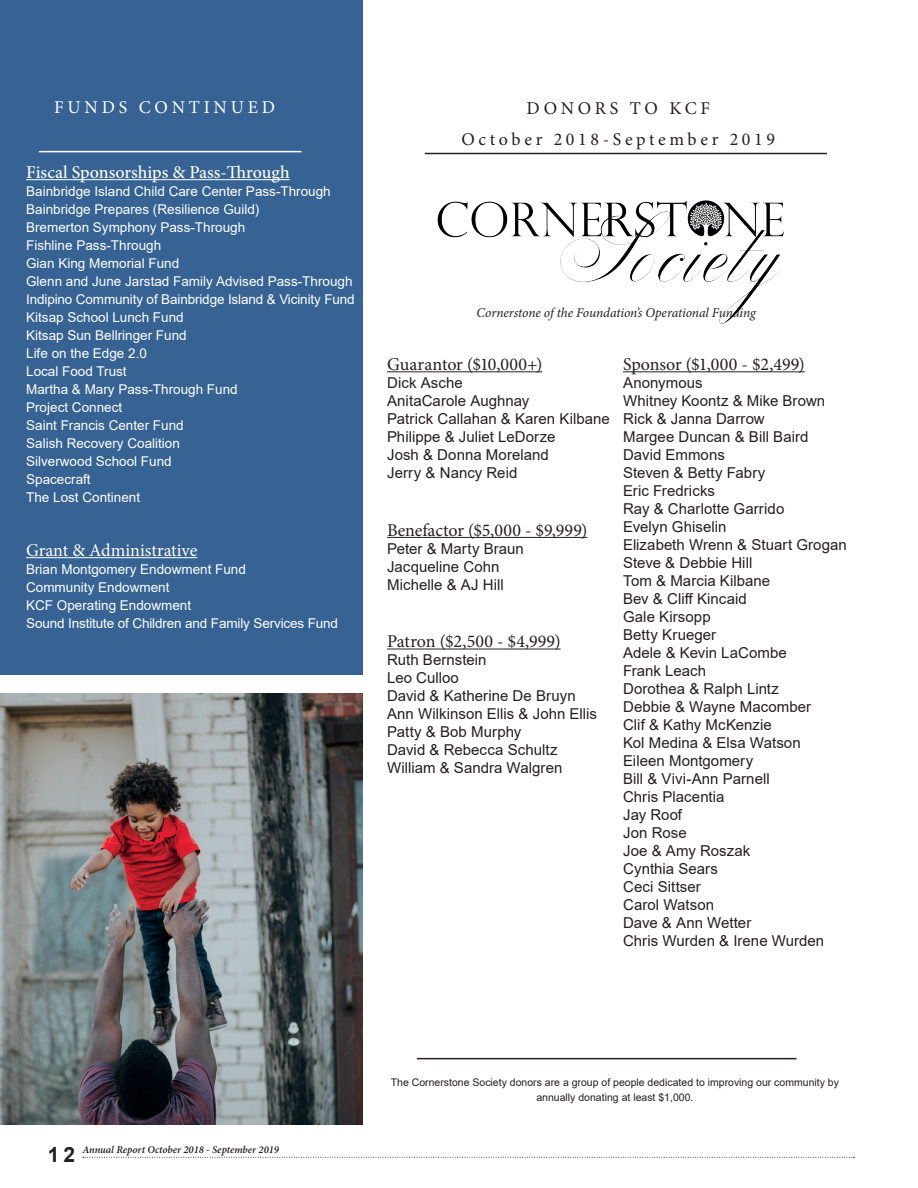
<style>
.page{position:relative;width:918px;height:1188px;background:#fff}
.page>*{position:absolute;margin:0;border:0;box-sizing:border-box;transform-origin:0 0}
.t1{font:700 21px "Arial";color:#231f20}
.t2{font:18px "Minion Pro";color:#231f20}
.t3{font:18px/31.2px "Minion Pro";letter-spacing:.2em;color:#231f20;text-align:center}
.t4{font:500 18px "Minion Pro";letter-spacing:-.005em;color:#fff}
.t5{font:18px "Minion Pro";color:#fff}
.t6{font:18px "Minion Pro";letter-spacing:.02em;color:#231f20}
.t7{font:18px "Minion Pro";letter-spacing:.21em;color:#fff}
.t8{font:15px/18px "Arial";letter-spacing:.005em;color:#231f20}
.t9{font:13.5px/18px "Arial";color:#fff}
.t10{font:italic 13.5px "Minion Pro";letter-spacing:-.01em;color:#231f20}
.t11{font:10.5px/15.8px "Arial";color:#231f20;text-align:center}
.t12{font:italic 600 10.5px "Minion Pro";color:#231f20}
</style>
<div class="page">
<svg style="left:83px;top:1157px;width:771px;height:1px"></svg>
<hr style="left:387px;top:371px;width:155px;height:1px;background:#231f20">
<hr style="left:387px;top:537px;width:200px;height:1px;background:#231f20">
<hr style="left:387px;top:649px;width:174px;height:1px;background:#231f20">
<hr style="left:417px;top:1058px;width:380px;height:1px;background:#231f20">
<img style="left:437px;top:200px;width:347px;height:124px">
<hr style="left:623px;top:371px;width:182px;height:1px;background:#231f20">
<div style="left:0;top:0;width:363px;height:674px;background:#366393"></div>
<hr style="left:425px;top:153px;width:402px;height:1px;background:#231f20">
<hr style="left:26px;top:179px;width:264px;height:1px;background:#fff">
<hr style="left:26px;top:557px;width:171px;height:1px;background:#fff">
<img style="left:0;top:694px;width:363px;height:430px">
<hr style="left:39px;top:151px;width:263px;height:1px;background:#fff">
<p class="t7" style="left:54px;top:95px;width:222px">FUNDS CONTINUED</p>
<p class="t4" style="left:26px;top:160px;width:265px">Fiscal Sponsorships &amp; Pass-Through</p>
<p class="t9" style="left:26px;top:182px;width:330px">Bainbridge Island Child Care Center Pass-Through<br>Bainbridge Prepares (Resilience Guild)<br>Bremerton Symphony Pass-Through<br>Fishline Pass-Through<br>Gian King Memorial Fund<br>Glenn and June Jarstad Family Advised Pass-Through<br>Indipino Community of Bainbridge Island &amp; Vicinity Fund<br>Kitsap School Lunch Fund<br>Kitsap Sun Bellringer Fund<br>Life on the Edge 2.0<br>Local Food Trust<br>Martha &amp; Mary Pass-Through Fund<br>Project Connect<br>Saint Francis Center Fund<br>Salish Recovery Coalition<br>Silverwood School Fund<br>Spacecraft<br>The Lost Continent</p>
<p class="t5" style="left:26px;top:538px;width:173px">Grant &amp; Administrative</p>
<p class="t9" style="left:26px;top:560px;width:313px">Brian Montgomery Endowment Fund<br>Community Endowment<br>KCF Operating Endowment<br>Sound Institute of Children and Family Services Fund</p>
<p class="t3" style="left:461px;top:92px;width:315px">DONORS TO KCF<br>October 2018-September 2019</p>
<p class="t10" style="left:477px;top:303px;width:281px">Cornerstone of the Foundation’s Operational Funding</p>
<p class="t6" style="left:387px;top:352px;width:157px">Guarantor ($10,000+)</p>
<p class="t8" style="left:387px;top:374px;width:224px">Dick Asche<br>AnitaCarole Aughnay<br>Patrick Callahan &amp; Karen Kilbane<br>Philippe &amp; Juliet LeDorze<br>Josh &amp; Donna Moreland<br>Jerry &amp; Nancy Reid</p>
<p class="t2" style="left:387px;top:518px;width:202px">Benefactor ($5,000 - $9,999)</p>
<p class="t8" style="left:387px;top:539px;width:138px">Peter &amp; Marty Braun<br>Jacqueline Cohn<br>Michelle &amp; AJ Hill</p>
<p class="t2" style="left:387px;top:629px;width:175px">Patron ($2,500 - $4,999)</p>
<p class="t8" style="left:387px;top:651px;width:212px">Ruth Bernstein<br>Leo Culloo<br>David &amp; Katherine De Bruyn<br>Ann Wilkinson Ellis &amp; John Ellis<br>Patty &amp; Bob Murphy<br>David &amp; Rebecca Schultz<br>William &amp; Sandra Walgren</p>
<p class="t2" style="left:623px;top:352px;width:183px">Sponsor ($1,000 - $2,499)</p>
<p class="t8" style="left:623px;top:374px;width:225px">Anonymous<br>Whitney Koontz &amp; Mike Brown<br>Rick &amp; Janna Darrow<br>Margee Duncan &amp; Bill Baird<br>David Emmons<br>Steven &amp; Betty Fabry<br>Eric Fredricks<br>Ray &amp; Charlotte Garrido<br>Evelyn Ghiselin<br>Elizabeth Wrenn &amp; Stuart Grogan<br>Steve &amp; Debbie Hill<br>Tom &amp; Marcia Kilbane<br>Bev &amp; Cliff Kincaid<br>Gale Kirsopp<br>Betty Krueger<br>Adele &amp; Kevin LaCombe<br>Frank Leach<br>Dorothea &amp; Ralph Lintz<br>Debbie &amp; Wayne Macomber<br>Clif &amp; Kathy McKenzie<br>Kol Medina &amp; Elsa Watson<br>Eileen Montgomery<br>Bill &amp; Vivi-Ann Parnell<br>Chris Placentia<br>Jay Roof<br>Jon Rose<br>Joe &amp; Amy Roszak<br>Cynthia Sears<br>Ceci Sittser<br>Carol Watson<br>Dave &amp; Ann Wetter<br>Chris Wurden &amp; Irene Wurden</p>
<h1 class="t1" style="left:48px;top:1140px;width:29px">12</h1>
<p class="t12" style="left:82px;top:1142px;width:198px">Annual Report October 2018 - September 2019</p>
<p class="t11" style="left:391px;top:1074px;width:450px">The Cornerstone Society donors are a group of people dedicated to improving our community by annually donating at least $1,000.</p>
</div>
